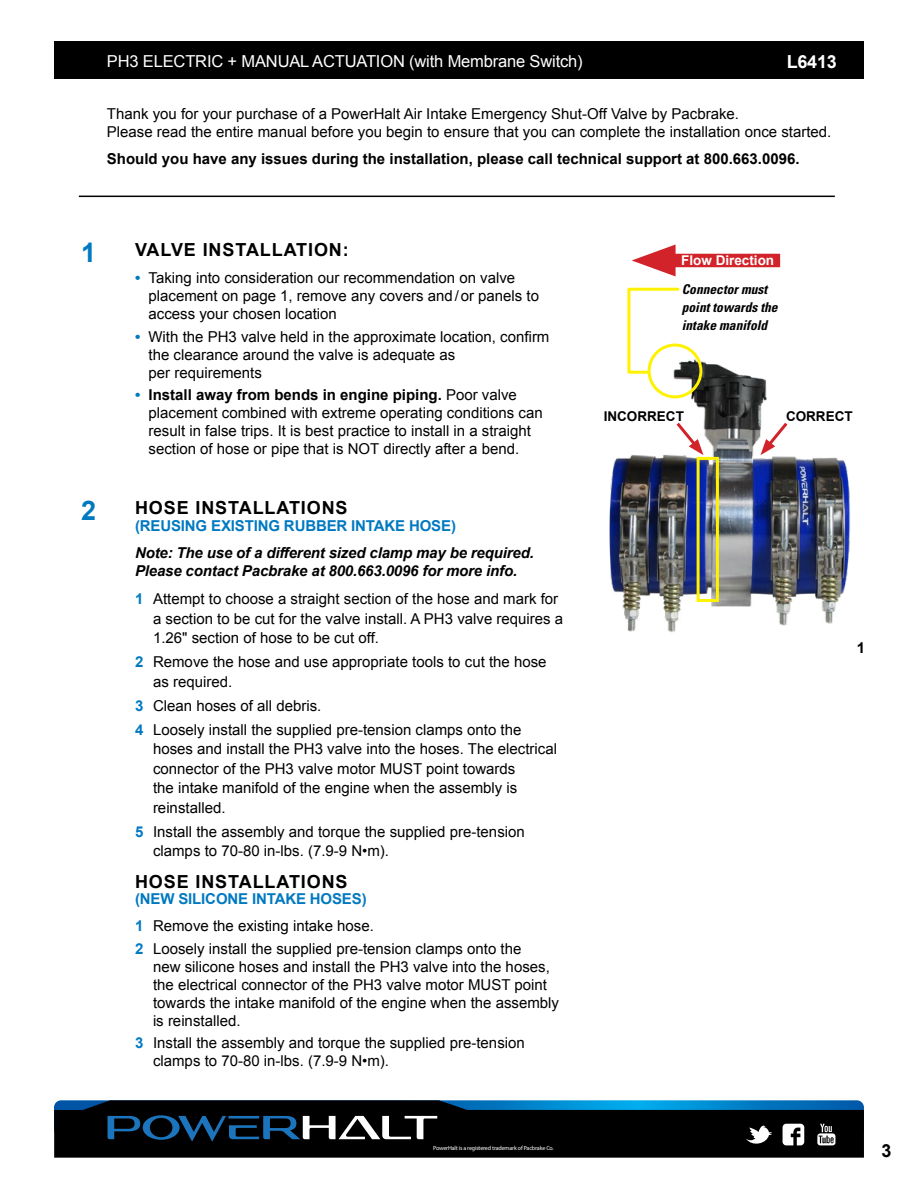
<style>
.page{position:relative;width:918px;height:1188px;background:#fff}
.page>*{position:absolute;margin:0;border:0;box-sizing:border-box;transform-origin:0 0}
.t1{font:700 27px "Arial";color:#0079c1}
.t2{font:700 18px "Arial";letter-spacing:.05em;color:#000}
.t3{font:700 18px "Arial";letter-spacing:-.01em;color:#fff}
.t4{font:16.5px "Arial";letter-spacing:-.01em;color:#fff}
.t5{font:15px/18px "Arial";color:#000}
.t6{font:italic 700 15px/18px "Arial";letter-spacing:-.01em;color:#000}
.t7{font:700 15px "Arial";color:#000}
.t8{font:700 15px "Arial";letter-spacing:-.01em;color:#0079c1}
.t9{font:italic 700 condensed 13.5px/18px "Univers LT Std";color:#000}
.t10{font:700 13.5px "Arial";color:#000}
.t11{font:700 13.5px "Arial";color:#fff}
.t12{font:italic 300 6px "Brown";letter-spacing:-.025em;color:#fff}
.s1{font-weight:700;color:#0079c1}
.s2{font-weight:700}
</style>
<div class="page">
<svg style="left:54px;top:1147px;width:810px;height:11px;fill:#000"></svg>
<div style="left:54px;top:41px;width:810px;height:38px;background:#000"></div>
<svg style="left:54px;top:1100px;width:810px;height:47px"></svg>
<hr style="left:79px;top:196px;width:756px;height:1px;background:#000">
<img style="left:609px;top:345px;width:241px;height:288px">
<svg style="left:673px;top:419px;width:30px;height:36px"></svg>
<svg style="left:760px;top:419px;width:31px;height:36px"></svg>
<div style="left:697px;top:457px;width:22px;height:145px;border:3px solid #fff200"></div>
<div style="left:657px;top:254px;width:123px;height:13px;background:#d2232a"></div>
<svg style="left:632px;top:245px;width:44px;height:31px"></svg>
<div style="left:648px;top:344px;width:54px;height:54px;border:3px solid #fff200;border-radius:50%"></div>
<svg style="left:626px;top:287px;width:55px;height:88px"></svg>
<p class="t4" style="left:107px;top:51px;width:477px">PH3 ELECTRIC + MANUAL ACTUATION (with Membrane Switch)</p>
<p class="t3" style="left:787px;top:50px;width:52px">L6413</p>
<p class="t5" style="left:107px;top:105px;width:726px">Thank you for your purchase of a PowerHalt Air Intake Emergency Shut-Off Valve by Pacbrake.<br>Please read the entire manual before you begin to ensure that you can complete the installation once started.</p>
<p class="t7" style="left:107px;top:149px;width:694px">Should you have any issues during the installation, please call technical support at 800.663.0096.</p>
<h1 class="t1" style="left:81px;top:235px;width:17px">1</h1>
<p class="t2" style="left:135px;top:238px;width:215px">VALVE INSTALLATION:</p>
<p class="t5" style="left:148px;top:269px;width:392px;text-indent:-14px"><span class="s1">•</span> Taking into consideration our recommendation on valve placement on page 1, remove any covers and/or panels to access your chosen location</p>
<p class="t5" style="left:148px;top:327px;width:402px;text-indent:-14px"><span class="s1">•</span> With the PH3 valve held in the approximate location, confirm the clearance around the valve is adequate as<br>per requirements</p>
<p class="t5" style="left:148px;top:386px;width:396px;text-indent:-14px"><span class="s1">•</span> <span class="s2">Install away from bends in engine piping.</span> Poor valve placement combined with extreme operating conditions can result in false trips. It is best practice to install in a straight section of hose or pipe that is NOT directly after a bend.</p>
<h1 class="t1" style="left:81px;top:493px;width:17px">2</h1>
<p class="t2" style="left:135px;top:496px;width:214px">HOSE INSTALLATIONS</p>
<p class="t8" style="left:135px;top:515px;width:323px">(REUSING EXISTING RUBBER INTAKE HOSE)</p>
<p class="t6" style="left:135px;top:544px;width:400px">Note: The use of a different sized clamp may be required.<br>Please contact Pacbrake at 800.663.0096 for more info.</p>
<p class="t5" style="left:153px;top:589px;width:412px;line-height:19.5px;text-indent:-18px"><span class="s1">1</span> Attempt to choose a straight section of the hose and mark for a section to be cut for the valve install. A PH3 valve requires a<br>1.26" section of hose to be cut off.</p>
<p class="t5" style="left:153px;top:652px;width:395px;line-height:19.5px;text-indent:-18px"><span class="s1">2</span> Remove the hose and use appropriate tools to cut the hose as required.</p>
<p class="t5" style="left:135px;top:693px;width:388px;line-height:24px"><span class="s1">3</span> Clean hoses of all debris.<br><span class="s1">4</span> Loosely install the supplied pre-tension clamps onto the</p>
<p class="t5" style="left:153px;top:739px;width:406px;line-height:19.5px">hoses and install the PH3 valve into the hoses. The electrical connector of the PH3 valve motor MUST point towards<br>the intake manifold of the engine when the assembly is reinstalled.</p>
<p class="t5" style="left:153px;top:822px;width:373px;line-height:19.5px;text-indent:-18px"><span class="s1">5</span> Install the assembly and torque the supplied pre-tension clamps to 70-80 in-lbs. (7.9-9 N•m).</p>
<p class="t2" style="left:135px;top:869px;width:214px">HOSE INSTALLATIONS</p>
<p class="t5" style="left:135px;top:885px;width:240px;line-height:27px"><span class="s1">(NEW SILICONE INTAKE HOSES)<br>1</span> Remove the existing intake hose.</p>
<p class="t5" style="left:153px;top:939px;width:408px;text-indent:-18px"><span class="s1">2</span> Loosely install the supplied pre-tension clamps onto the<br>new silicone hoses and install the PH3 valve into the hoses, the electrical connector of the PH3 valve motor MUST point towards the intake manifold of the engine when the assembly is reinstalled.</p>
<p class="t5" style="left:153px;top:1034px;width:373px;text-indent:-18px"><span class="s1">3</span> Install the assembly and torque the supplied pre-tension clamps to 70-80 in-lbs. (7.9-9 N•m).</p>
<p class="t11" style="left:681px;top:251px;width:95px">Flow Direction</p>
<p class="t9" style="left:682px;top:281px;width:97px">Connector must point towards the intake manifold</p>
<p class="t10" style="left:604px;top:408px;width:82px">INCORRECT</p>
<p class="t10" style="left:786px;top:408px;width:68px">CORRECT</p>
<p class="t7" style="left:857px;top:637px;width:10px">1</p>
<p class="t12" style="left:433px;top:1144px;width:122px">PowerHalt is a registered trademark of Pacbrake Co.</p>
<p class="t2" style="left:881px;top:1139px;width:12px">3</p>
</div>
